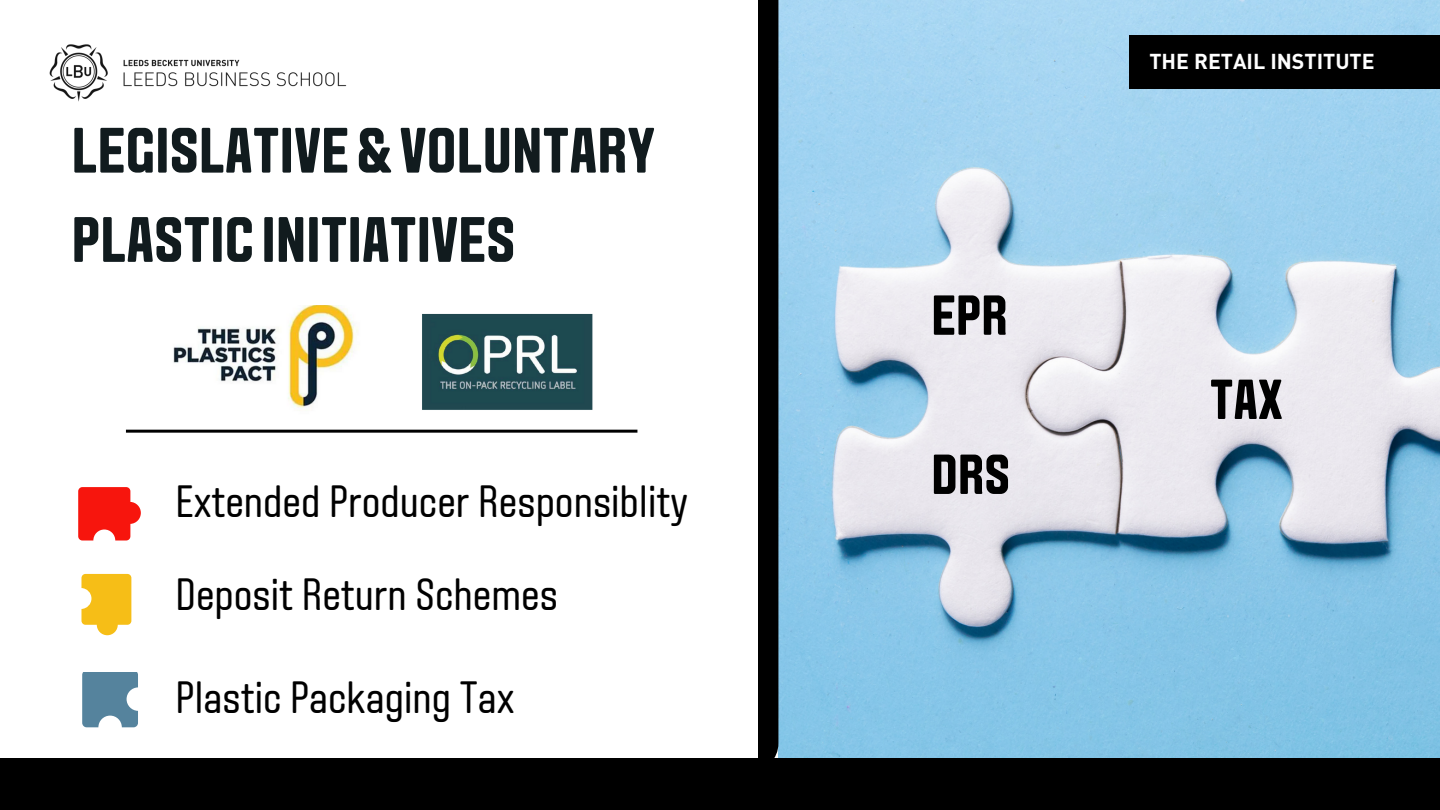
<style>
.page{position:relative;width:1440px;height:810px;background:#fff}
.page>*{position:absolute;margin:0;border:0;box-sizing:border-box;transform-origin:0 0}
.t1{font:700 64px/89.2px "Aveny TLBU";color:#111b1e}
.t2{font:700 56.2px "Aveny TLBU";color:#000}
.t3{font:45.2px/92.5px "Aveny TLBU";color:#000}
.t4{font:700 21.3px "DIN Pro";color:#fff}
</style>
<div class="page">
<img style="left:779px;top:0;width:661px;height:759px">
<div style="left:1129px;top:35px;width:310px;height:53px;background:#000"></div>
<img style="left:49px;top:44px;width:298px;height:58px">
<div style="left:0;top:759px;width:1440px;height:51px;background:#000"></div>
<img style="left:173px;top:306px;width:185px;height:102px">
<img style="left:422px;top:313px;width:171px;height:97px">
<div style="left:758px;top:0;width:20px;height:759px;background:#000"></div>
<svg style="left:78px;top:487px;width:63px;height:54px"></svg>
<svg style="left:81px;top:574px;width:50px;height:61px"></svg>
<svg style="left:82px;top:673px;width:56px;height:54px"></svg>
<hr style="left:126px;top:430px;width:511px;height:3px;background:#000">
<h1 class="t1" style="left:71px;top:112px;width:585px">LEGISLATIVE&amp;VOLUNTARY<br>PLASTIC INITIATIVES</h1>
<p class="t3" style="left:175px;top:460px;width:514px">Extended Producer Responsiblity<br>Deposit Return Schemes</p>
<p class="t3" style="left:175px;top:655px;width:341px">Plastic Packaging Tax</p>
<p class="t2" style="left:931px;top:293px;width:78px">EPR</p>
<p class="t2" style="left:931px;top:452px;width:80px">DRS</p>
<p class="t4" style="left:1149px;top:48px;width:227px">THE RETAIL INSTITUTE</p>
<p class="t2" style="left:1210px;top:377px;width:74px">TAX</p>
</div>
